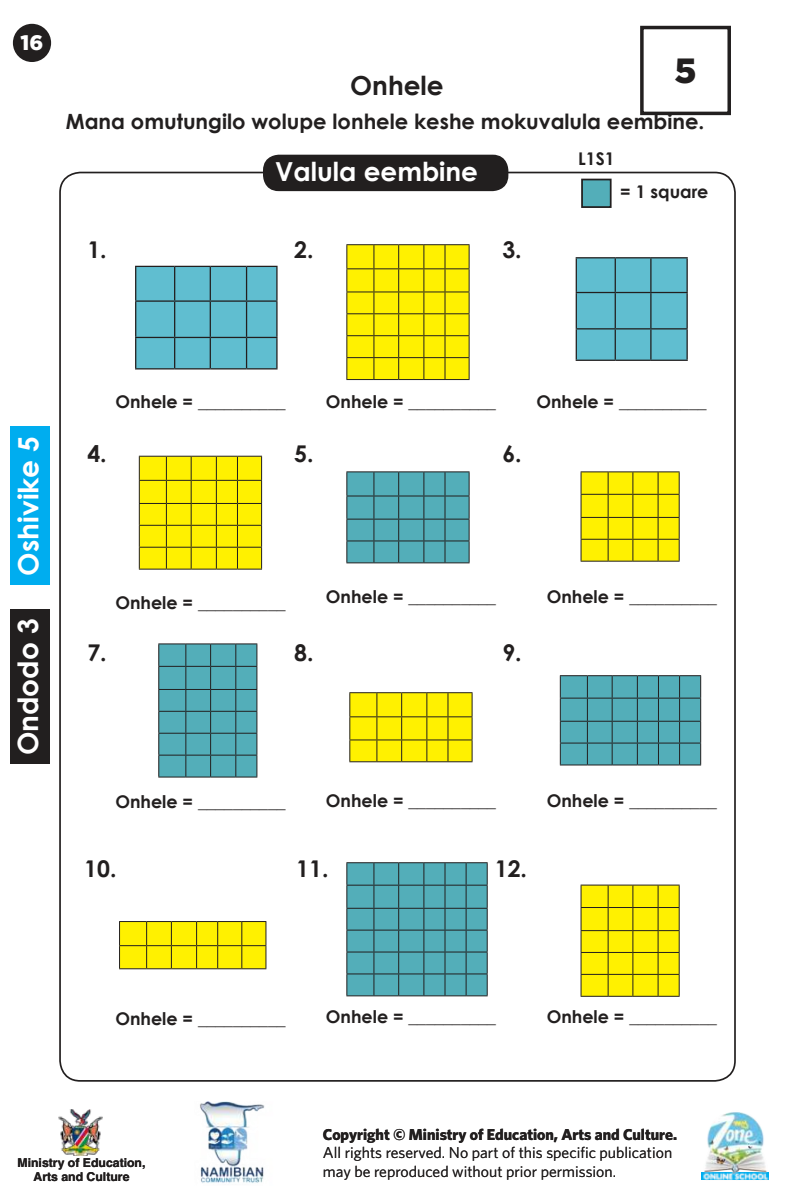
<style>
.page{position:relative;width:794px;height:1191px;background:#fff}
.page>*{position:absolute;margin:0;border:0;box-sizing:border-box;transform-origin:0 0}
.t1{font:900 35px "Gotham";color:#221f1f}
.t2{font:700 28px "Century Gothic";color:#fff}
.t3{font:700 26.25px "Century Gothic";color:#fff}
.t4{font:700 26.25px "Century Gothic";color:#221f1f}
.t5{font:700 23.1px "Century Gothic";color:#221f1f}
.t6{font:700 21px "Century Gothic";color:#221f1f}
.t7{font:900 21px "Gotham";color:#fff}
.t8{font:700 17.5px "Century Gothic";color:#221f1f}
.t9{font:15.75px/18.9px "Whitney";color:#221f1f}
.t10{font:700 15.75px "Whitney";color:#221f1f}
.t11{font:700 12.25px/14px "Helvetica";color:#221f1f;text-align:center}
</style>
<div class="page">
<div style="left:13px;top:24px;width:38px;height:38px;background:#221f1f;border-radius:50%"></div>
<div style="left:10px;top:609px;width:39px;height:155px;background:#221f1f"></div>
<div style="left:10px;top:426px;width:39px;height:159px;background:#00adef"></div>
<img style="left:704px;top:1112px;width:63px;height:60px">
<img style="left:200px;top:1101px;width:65px;height:82px">
<img style="left:58px;top:1109px;width:45px;height:46px">
<div style="left:640px;top:26px;width:91px;height:89px;border:4px solid #221f1f"></div>
<svg style="left:701px;top:1172px;width:68px;height:8px"></svg>
<div style="left:136px;top:267px;width:140px;height:101px;background:#60bed0"></div>
<hr style="left:135px;top:266px;width:40px;height:1px;background:#221f1f">
<hr style="left:135px;top:267px;width:1px;height:33px;background:#221f1f">
<hr style="left:175px;top:266px;width:35px;height:1px;background:#221f1f">
<hr style="left:174px;top:267px;width:1px;height:33px;background:#221f1f">
<hr style="left:210px;top:266px;width:36px;height:1px;background:#221f1f">
<hr style="left:210px;top:267px;width:1px;height:33px;background:#221f1f">
<hr style="left:246px;top:266px;width:31px;height:1px;background:#221f1f">
<hr style="left:246px;top:267px;width:1px;height:33px;background:#221f1f">
<hr style="left:276px;top:267px;width:1px;height:33px;background:#221f1f">
<hr style="left:135px;top:300px;width:40px;height:2px;background:#221f1f">
<hr style="left:135px;top:302px;width:1px;height:35px;background:#221f1f">
<hr style="left:175px;top:300px;width:35px;height:2px;background:#221f1f">
<hr style="left:174px;top:302px;width:1px;height:35px;background:#221f1f">
<hr style="left:210px;top:300px;width:36px;height:2px;background:#221f1f">
<hr style="left:210px;top:302px;width:1px;height:35px;background:#221f1f">
<hr style="left:246px;top:300px;width:31px;height:2px;background:#221f1f">
<hr style="left:246px;top:302px;width:1px;height:35px;background:#221f1f">
<hr style="left:276px;top:302px;width:1px;height:35px;background:#221f1f">
<hr style="left:135px;top:337px;width:40px;height:1px;background:#221f1f">
<hr style="left:135px;top:338px;width:1px;height:30px;background:#221f1f">
<hr style="left:175px;top:337px;width:35px;height:1px;background:#221f1f">
<hr style="left:174px;top:338px;width:1px;height:30px;background:#221f1f">
<hr style="left:210px;top:337px;width:36px;height:1px;background:#221f1f">
<hr style="left:210px;top:338px;width:1px;height:30px;background:#221f1f">
<hr style="left:246px;top:337px;width:31px;height:1px;background:#221f1f">
<hr style="left:246px;top:338px;width:1px;height:30px;background:#221f1f">
<hr style="left:276px;top:338px;width:1px;height:30px;background:#221f1f">
<hr style="left:135px;top:368px;width:40px;height:1px;background:#221f1f">
<hr style="left:175px;top:368px;width:35px;height:1px;background:#221f1f">
<hr style="left:210px;top:368px;width:36px;height:1px;background:#221f1f">
<hr style="left:246px;top:368px;width:31px;height:1px;background:#221f1f">
<div style="left:577px;top:258px;width:109px;height:101px;background:#60bed0"></div>
<hr style="left:575px;top:257px;width:40px;height:1px;background:#221f1f">
<hr style="left:575px;top:258px;width:2px;height:34px;background:#221f1f">
<hr style="left:615px;top:257px;width:36px;height:1px;background:#221f1f">
<hr style="left:614px;top:258px;width:2px;height:34px;background:#221f1f">
<hr style="left:651px;top:257px;width:37px;height:1px;background:#221f1f">
<hr style="left:650px;top:258px;width:1px;height:34px;background:#221f1f">
<hr style="left:686px;top:258px;width:2px;height:34px;background:#221f1f">
<hr style="left:575px;top:292px;width:40px;height:1px;background:#221f1f">
<hr style="left:575px;top:293px;width:2px;height:35px;background:#221f1f">
<hr style="left:615px;top:292px;width:36px;height:1px;background:#221f1f">
<hr style="left:614px;top:293px;width:2px;height:35px;background:#221f1f">
<hr style="left:651px;top:292px;width:37px;height:1px;background:#221f1f">
<hr style="left:650px;top:293px;width:1px;height:35px;background:#221f1f">
<hr style="left:686px;top:293px;width:2px;height:35px;background:#221f1f">
<hr style="left:575px;top:328px;width:40px;height:1px;background:#221f1f">
<hr style="left:575px;top:329px;width:2px;height:30px;background:#221f1f">
<hr style="left:615px;top:328px;width:36px;height:1px;background:#221f1f">
<hr style="left:614px;top:329px;width:2px;height:30px;background:#221f1f">
<hr style="left:651px;top:328px;width:37px;height:1px;background:#221f1f">
<hr style="left:650px;top:329px;width:1px;height:30px;background:#221f1f">
<hr style="left:686px;top:329px;width:2px;height:30px;background:#221f1f">
<hr style="left:575px;top:359px;width:40px;height:2px;background:#221f1f">
<hr style="left:615px;top:359px;width:36px;height:2px;background:#221f1f">
<hr style="left:651px;top:359px;width:37px;height:2px;background:#221f1f">
<svg style="left:346px;top:244px;width:124px;height:136px;background:#e7da06"></svg>
<svg style="left:346px;top:471px;width:124px;height:92px;background:#4fa0aa"></svg>
<svg style="left:349px;top:692px;width:123px;height:70px;background:#eadd04"></svg>
<svg style="left:139px;top:456px;width:123px;height:113px;background:#eadd03"></svg>
<svg style="left:119px;top:921px;width:147px;height:48px;background:#e9dc03"></svg>
<svg style="left:580px;top:471px;width:99px;height:91px;background:#e9dd06"></svg>
<svg style="left:158px;top:643px;width:99px;height:134px;background:#4fa0aa"></svg>
<svg style="left:560px;top:675px;width:141px;height:90px;background:#4ea0aa"></svg>
<svg style="left:346px;top:862px;width:142px;height:134px;background:#4fa0aa"></svg>
<svg style="left:580px;top:884px;width:99px;height:112px;background:#ebde05"></svg>
<div style="left:582px;top:179px;width:28px;height:28px;background:#53aeb9"></div>
<div style="left:581px;top:179px;width:30px;height:29px;border:2px solid #221f1f"></div>
<div style="left:263px;top:155px;width:245px;height:36px;background:#221f1f;border-radius:16px"></div>
<p class="t7" style="left:21px;top:33px;width:24px">16</p>
<h3 class="t4" style="left:350px;top:76px;width:95px">Onhele</h3>
<h1 class="t1" style="left:674px;top:55px;width:24px">5</h1>
<p class="t6" style="left:66px;top:113px;width:640px">Mana omutungilo wolupe lonhele keshe mokuvalula eembine.</p>
<h3 class="t5" style="left:87px;top:241px;width:21px">1.</h3>
<h3 class="t3" style="left:275px;top:162px;width:204px">Valula eembine</h3>
<h3 class="t5" style="left:294px;top:241px;width:21px">2.</h3>
<h3 class="t5" style="left:502px;top:241px;width:21px">3.</h3>
<p class="t8" style="left:578px;top:151px;width:38px">L1S1</p>
<p class="t8" style="left:620px;top:184px;width:90px">= 1 square</p>
<h2 class="t2" style="left:18px;top:575px;width:141px;rotate:-90deg">Oshivike 5</h2>
<h2 class="t2" style="left:17px;top:755px;width:138px;rotate:-90deg">Ondodo 3</h2>
<p class="t8" style="left:115px;top:395px;width:172px">Onhele = __________</p>
<p class="t8" style="left:326px;top:395px;width:172px">Onhele = __________</p>
<h3 class="t5" style="left:87px;top:445px;width:21px">4.</h3>
<h3 class="t5" style="left:294px;top:445px;width:21px">5.</h3>
<h3 class="t5" style="left:502px;top:445px;width:21px">6.</h3>
<p class="t8" style="left:536px;top:395px;width:172px">Onhele = __________</p>
<p class="t8" style="left:115px;top:595px;width:172px">Onhele = __________</p>
<h3 class="t5" style="left:87px;top:643px;width:21px">7.</h3>
<h3 class="t5" style="left:294px;top:643px;width:21px">8.</h3>
<p class="t8" style="left:326px;top:590px;width:172px">Onhele = __________</p>
<h3 class="t5" style="left:502px;top:643px;width:21px">9.</h3>
<p class="t8" style="left:547px;top:590px;width:172px">Onhele = __________</p>
<p class="t8" style="left:115px;top:795px;width:172px">Onhele = __________</p>
<p class="t8" style="left:326px;top:793px;width:172px">Onhele = __________</p>
<h3 class="t5" style="left:84px;top:860px;width:34px">10.</h3>
<h3 class="t5" style="left:296px;top:860px;width:34px">11.</h3>
<h3 class="t5" style="left:495px;top:860px;width:34px">12.</h3>
<p class="t8" style="left:547px;top:793px;width:172px">Onhele = __________</p>
<p class="t8" style="left:115px;top:1012px;width:172px">Onhele = __________</p>
<p class="t8" style="left:326px;top:1010px;width:172px">Onhele = __________</p>
<p class="t8" style="left:547px;top:1010px;width:172px">Onhele = __________</p>
<p class="t11" style="left:18px;top:1157px;width:129px">Ministry of Education,<br>Arts and Culture</p>
<p class="t10" style="left:323px;top:1127px;width:356px">Copyright © Ministry of Education, Arts and Culture.</p>
<p class="t9" style="left:323px;top:1144px;width:351px">All rights reserved. No part of this specific publication may be reproduced without prior permission.</p>
</div>
